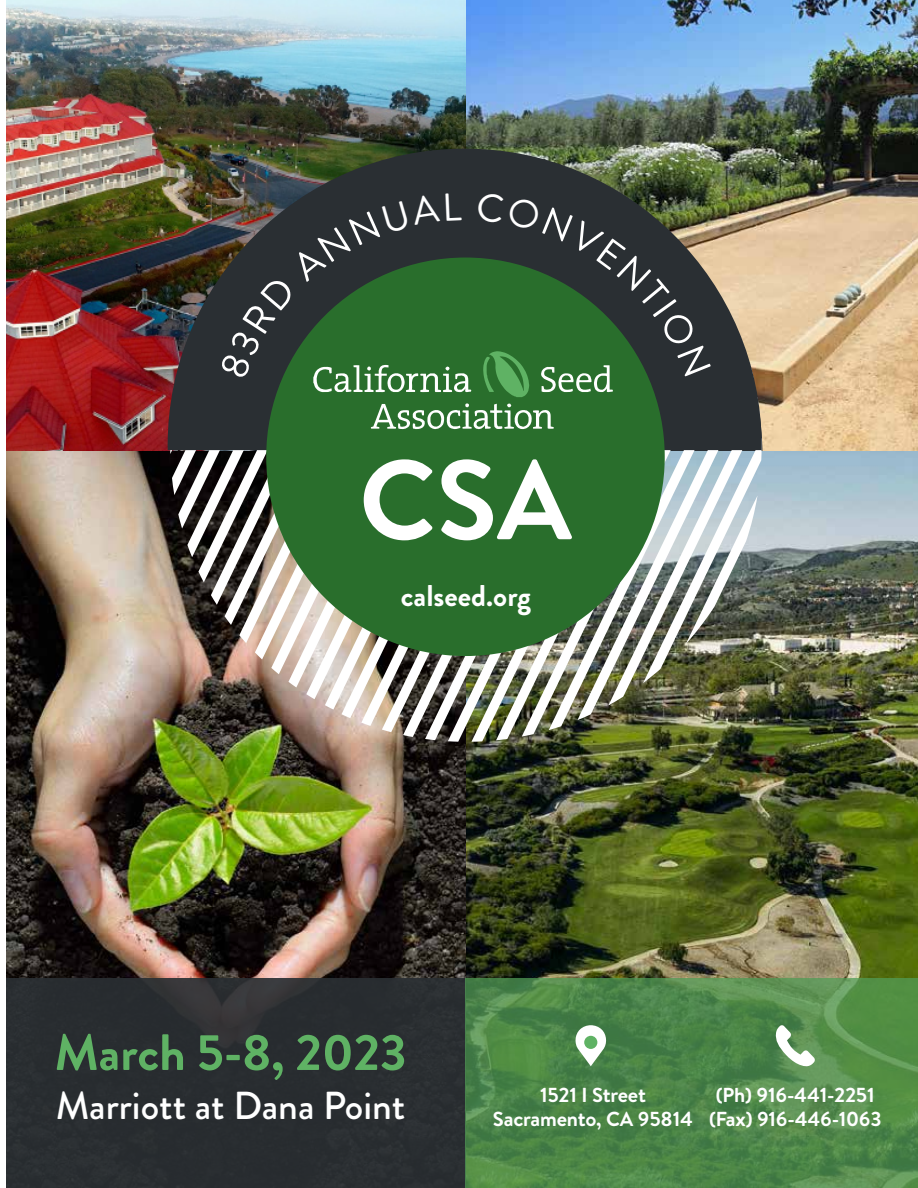
<style>
.page{position:relative;width:918px;height:1188px;background:#fff}
.page>*{position:absolute;margin:0;border:0;box-sizing:border-box;transform-origin:0 0}
.t1{font:700 112.5px "Brandon Grotesque";color:#fff}
.t2{font:700 51px "Brandon Grotesque";color:#5fb264}
.t3{font:500 39px "Brandon Grotesque";color:#fff}
.t4{font:700 30px "Brandon Grotesque";color:#fff}
.t5{font:700 20.25px/24.3px "Brandon Text";letter-spacing:-.01em;color:#fff;text-align:center}
</style>
<div class="page">
<img style="left:6px;top:0;width:912px;height:451px">
<img style="left:6px;top:451px;width:912px;height:527px">
<svg style="left:522px;top:710px;width:211px;height:27px;background:#6f7845"></svg>
<svg style="left:549px;top:710px;width:195px;height:20px;background:#777c57"></svg>
<svg style="left:577px;top:683px;width:176px;height:37px;background:#6a6852"></svg>
<svg style="left:608px;top:683px;width:152px;height:22px;background:#6a6a4b"></svg>
<img style="left:325px;top:683px;width:265px;height:27px">
<img style="left:306px;top:683px;width:264px;height:16px">
<img style="left:168px;top:149px;width:594px;height:301px">
<div style="left:6px;top:978px;width:460px;height:210px;background:#2a2f33"></div>
<svg style="left:466px;top:978px;width:452px;height:210px;background:#4f8749"></svg>
<svg style="left:775px;top:1025px;width:40px;height:42px"></svg>
<svg style="left:574px;top:1025px;width:34px;height:41px"></svg>
<div style="left:584px;top:1036px;width:13px;height:13px;background:#5fb264;border-radius:50%"></div>
<img style="left:170px;top:193px;width:592px;height:490px">
<h1 class="t1" style="left:359px;top:422px;width:214px">CSA</h1>
<h3 class="t4" style="left:401px;top:574px;width:132px">calseed.org</h3>
<h2 class="t2" style="left:54px;top:1017px;width:354px">March 5-8, 2023</h2>
<h3 class="t3" style="left:56px;top:1079px;width:351px">Marriott at Dana Point</h3>
<p class="t5" style="left:493px;top:1082px;width:202px">1521 I Street<br>Sacramento, CA 95814</p>
<p class="t5" style="left:709px;top:1082px;width:174px">(Ph) 916-441-2251 (Fax) 916-446-1063</p>
</div>
